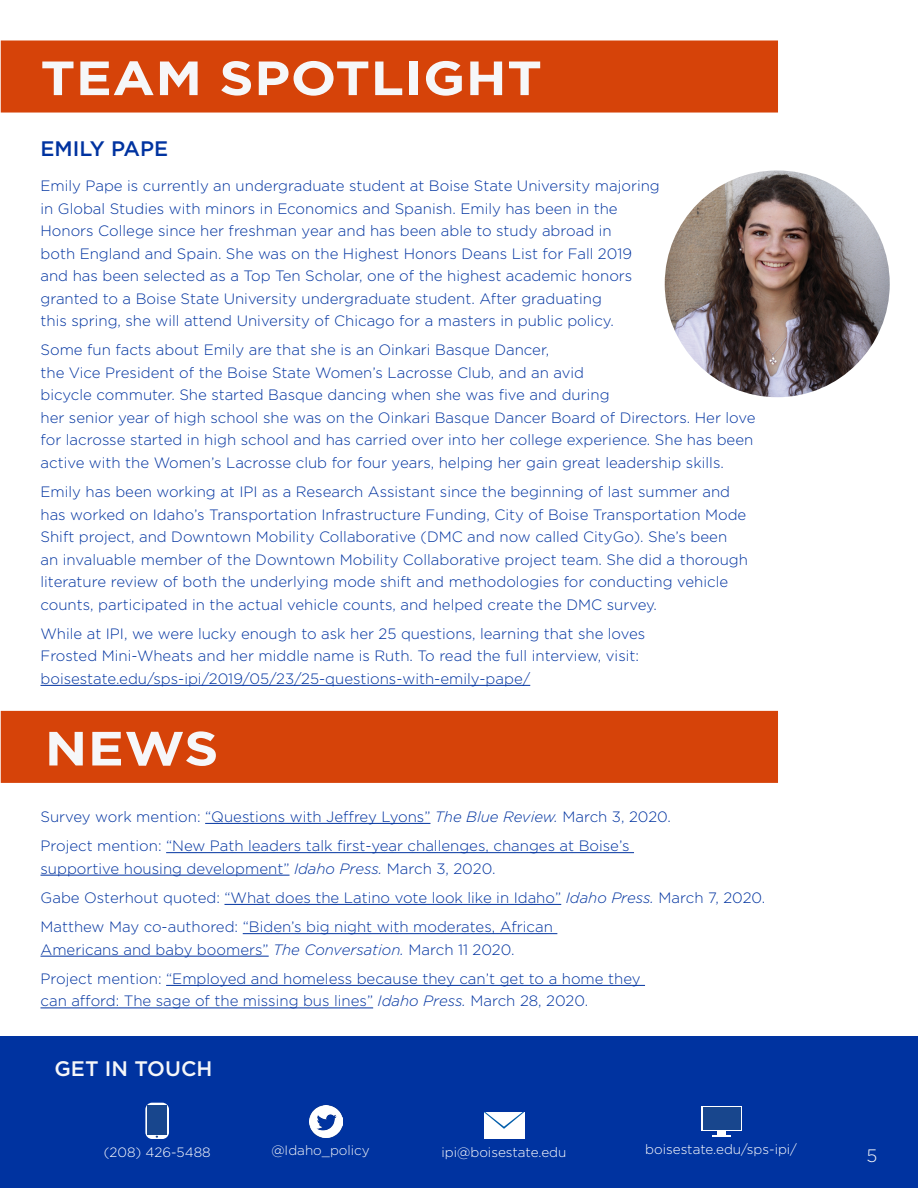
<style>
.page{position:relative;width:918px;height:1188px;background:#fff}
.page>*{position:absolute;margin:0;border:0;box-sizing:border-box;transform-origin:0 0}
.t1{font:700 48px "Gotham";letter-spacing:.01em;color:#f6f7f9;scale:1.12 1}
.t2{font:500 21px "Gotham";color:#f6f7f9}
.t3{font:500 21px "Gotham";color:#0033a0}
.t4{font:300 18px "Gotham";color:#f6f7f9}
.Body_Larger_Leading{font:300 15px/22.5px "Gotham";color:#0033a0}
.t5{font:300 13.5px "Gotham";color:#fff}
.Body_Larger_Leading-2{font:300 13.5px "Gotham";color:#f6f7f9}
.s1{font-style:italic}
</style>
<div class="page">
<div style="left:0;top:1037px;width:918px;height:151px;background:#0033a0"></div>
<hr style="left:205px;top:823px;width:225px;height:1px;background:#0033a0">
<hr style="left:166px;top:852px;width:468px;height:1px;background:#0033a0">
<hr style="left:40px;top:875px;width:250px;height:1px;background:#0033a0">
<hr style="left:224px;top:904px;width:337px;height:1px;background:#0033a0">
<hr style="left:243px;top:933px;width:314px;height:1px;background:#0033a0">
<hr style="left:40px;top:956px;width:229px;height:1px;background:#0033a0">
<hr style="left:166px;top:985px;width:479px;height:1px;background:#0033a0">
<hr style="left:40px;top:1008px;width:333px;height:1px;background:#0033a0">
<img style="left:310px;top:1105px;width:32px;height:33px">
<div style="left:484px;top:1112px;width:40px;height:27px;background:#fff"></div>
<svg style="left:484px;top:1112px;width:40px;height:17px"></svg>
<svg style="left:145px;top:1103px;width:24px;height:36px"></svg>
<div style="left:147px;top:1106px;width:20px;height:29px;background:#18468d"></div>
<svg style="left:701px;top:1106px;width:41px;height:25px"></svg>
<div style="left:703px;top:1107px;width:37px;height:22px;background:#18468d"></div>
<div style="left:717px;top:1130px;width:9px;height:5px;background:#fff"></div>
<svg style="left:712px;top:1135px;width:19px;height:2px"></svg>
<hr style="left:40px;top:685px;width:490px;height:1px;background:#0033a0">
<img style="left:665px;top:170px;width:225px;height:227px">
<div style="left:2px;top:41px;width:775px;height:71px;background:#d64309"></div>
<div style="left:1px;top:40px;width:777px;height:73px;border:2px solid #d64309"></div>
<div style="left:2px;top:712px;width:775px;height:70px;background:#d64309"></div>
<div style="left:1px;top:711px;width:777px;height:72px;border:2px solid #d64309"></div>
<p class="t1" style="left:40px;top:46px;width:449px">TEAM SPOTLIGHT</p>
<p class="t3" style="left:40px;top:135px;width:129px">EMILY PAPE</p>
<p class="Body_Larger_Leading" style="left:40px;top:174px;width:621px">Emily Pape is currently an undergraduate student at Boise State University majoring in Global Studies with minors in Economics and Spanish. Emily has been in the Honors College since her freshman year and has been able to study abroad in<br>both England and Spain. She was on the Highest Honors Deans List for Fall 2019 and has been selected as a Top Ten Scholar, one of the highest academic honors granted to a Boise State University undergraduate student. After graduating<br>this spring, she will attend University of Chicago for a masters in public policy.</p>
<p class="Body_Larger_Leading" style="left:40px;top:338px;width:717px">Some fun facts about Emily are that she is an Oinkari Basque Dancer,<br>the Vice President of the Boise State Women’s Lacrosse Club, and an avid<br>bicycle commuter. She started Basque dancing when she was five and during<br>her senior year of high school she was on the Oinkari Basque Dancer Board of Directors. Her love for lacrosse started in high school and has carried over into her college experience. She has been active with the Women’s Lacrosse club for four years, helping her gain great leadership skills.</p>
<p class="Body_Larger_Leading" style="left:40px;top:480px;width:709px">Emily has been working at IPI as a Research Assistant since the beginning of last summer and has worked on Idaho’s Transportation Infrastructure Funding, City of Boise Transportation Mode Shift project, and Downtown Mobility Collaborative (DMC and now called CityGo). She’s been an invaluable member of the Downtown Mobility Collaborative project team. She did a thorough literature review of both the underlying mode shift and methodologies for conducting vehicle counts, participated in the actual vehicle counts, and helped create the DMC survey.</p>
<p class="Body_Larger_Leading" style="left:40px;top:622px;width:606px">While at IPI, we were lucky enough to ask her 25 questions, learning that she loves<br>Frosted Mini-Wheats and her middle name is Ruth. To read the full interview, visit: boisestate.edu/sps-ipi/2019/05/23/25-questions-with-emily-pape/</p>
<p class="t1" style="left:45px;top:717px;width:157px">NEWS</p>
<p class="Body_Larger_Leading" style="left:40px;top:805px;width:632px">Survey work mention: “Questions with Jeffrey Lyons” <span class="s1">The Blue Review.</span> March 3, 2020.</p>
<p class="Body_Larger_Leading" style="left:40px;top:834px;width:591px">Project mention: “New Path leaders talk first-year challenges, changes at Boise’s supportive housing development” <span class="s1">Idaho Press.</span> March 3, 2020.</p>
<p class="Body_Larger_Leading" style="left:40px;top:886px;width:726px">Gabe Osterhout quoted: “What does the Latino vote look like in Idaho” <span class="s1">Idaho Press.</span> March 7, 2020.</p>
<p class="Body_Larger_Leading" style="left:40px;top:915px;width:514px">Matthew May co-authored: “Biden’s big night with moderates, African<br>Americans and baby boomers” <span class="s1">The Conversation.</span> March 11 2020.</p>
<p class="Body_Larger_Leading" style="left:40px;top:967px;width:602px">Project mention: “Employed and homeless because they can’t get to a home they can afford: The sage of the missing bus lines” <span class="s1">Idaho Press.</span> March 28, 2020.</p>
<p class="t2" style="left:55px;top:1055px;width:160px">GET IN TOUCH</p>
<p class="t5" style="left:104px;top:1143px;width:108px">(208) 426-5488</p>
<p class="Body_Larger_Leading-2" style="left:271px;top:1142px;width:100px">@Idaho_policy</p>
<p class="t5" style="left:442px;top:1143px;width:126px">ipi@boisestate.edu</p>
<p class="t5" style="left:645px;top:1141px;width:153px">boisestate.edu/sps-ipi/</p>
<p class="t4" style="left:867px;top:1144px;width:12px">5</p>
</div>
